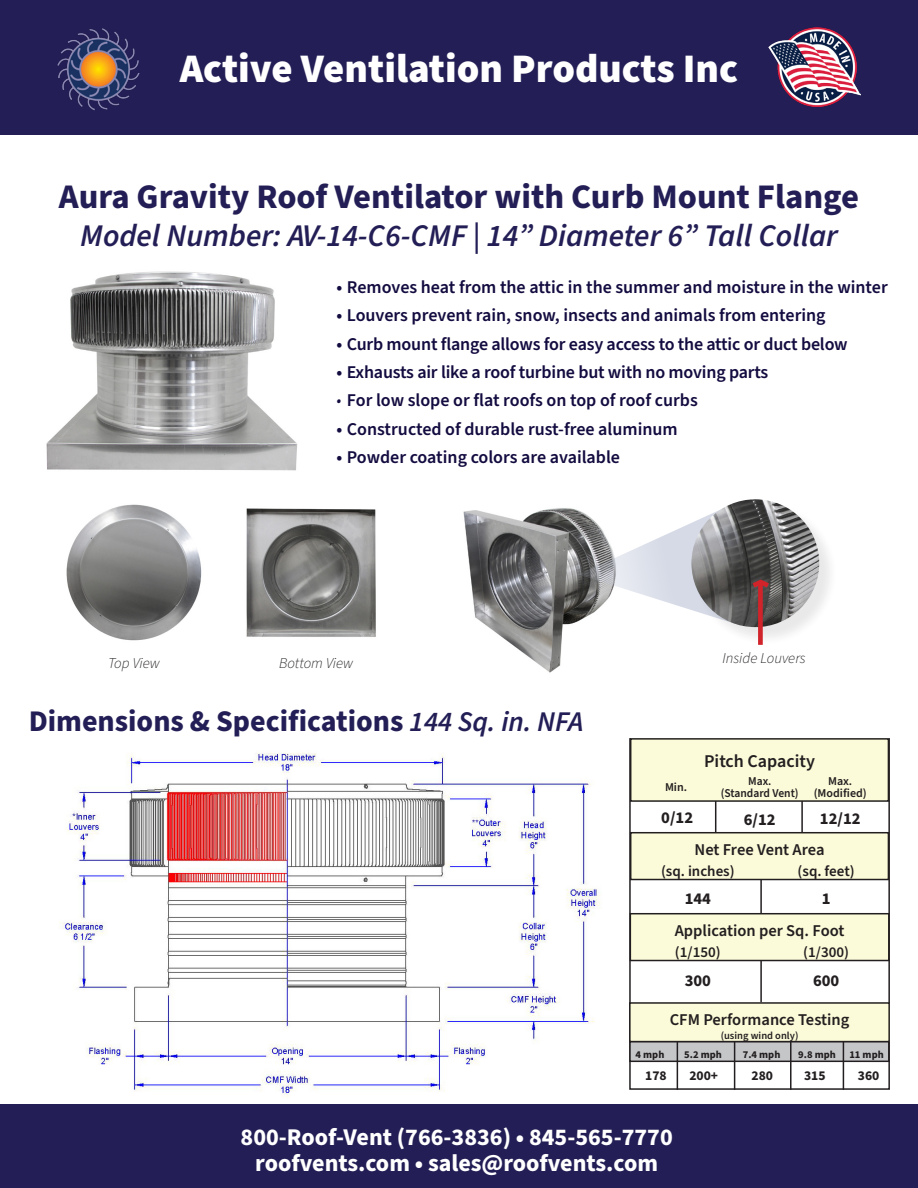
<style>
.page{position:relative;width:918px;height:1188px;background:#fff}
.page>*{position:absolute;margin:0;border:0;box-sizing:border-box;transform-origin:0 0}
.t1{font:900 40.5px "Source Sans Pro";color:#fff}
.t2{font:700 34.5px "Source Sans Pro";color:#231f56}
.t3{font:italic 600 31.5px "Source Sans Pro";color:#231f56}
.t4{font:700 30px "Source Sans Pro";color:#231f56}
.t5{font:700 24px "Source Sans Pro";color:#fff}
.t6{font:600 18px "Source Sans Pro";letter-spacing:-.005em;color:#130c40}
.t7{font:600 18px "Source Sans Pro";color:#231f20}
.t8{font:600 16.5px "Source Sans Pro";color:#231f20}
.t9{font:700 16.5px "Source Sans Pro";color:#231f20}
.t10{font:600 15px "Source Sans Pro";color:#231f20}
.t11{font:italic 300 15px "Source Sans Pro";color:#231f20}
.t12{font:700 13.5px "Source Sans Pro";color:#231f20}
.t13{font:600 12px/12px "Source Sans Pro";color:#231f20;text-align:center}
.t14{font:600 12px/12px "Source Sans Pro";color:#231f20;text-align:center;scale:.96 1}
.t15{font:700 10.5px "Source Sans Pro";color:#231f20}
.t16{font:600 10.5px "Source Sans Pro";color:#231f20}
.s1{font-weight:300;font-style:italic}
.s2{font-weight:600;font-style:italic;font-size:28.5px}
</style>
<div class="page">
<div style="left:0;top:1px;width:918px;height:134px;background:#231f56"></div>
<img style="left:57px;top:28px;width:83px;height:83px">
<img style="left:769px;top:28px;width:92px;height:79px">
<div style="left:0;top:1105px;width:918px;height:83px;background:#231f56"></div>
<img style="left:59px;top:752px;width:542px;height:345px">
<div style="left:630px;top:1042px;width:259px;height:19px;background:#c5c6c8"></div>
<div style="left:629px;top:1041px;width:261px;height:21px;border:2px solid #231f20"></div>
<hr style="left:760px;top:835px;width:2px;height:167px;background:#231f20">
<hr style="left:715px;top:797px;width:1px;height:48px;background:#231f20">
<hr style="left:801px;top:796px;width:2px;height:48px;background:#231f20">
<div style="left:631px;top:739px;width:257px;height:62px;background:#fcfbd9"></div>
<div style="left:630px;top:738px;width:259px;height:64px;border:2px solid #231f20"></div>
<div style="left:631px;top:833px;width:257px;height:47px;background:#fcfbd9"></div>
<div style="left:630px;top:832px;width:259px;height:48px;border:2px solid #231f20"></div>
<div style="left:630px;top:1003px;width:259px;height:39px;background:#fcfbd9"></div>
<div style="left:629px;top:1002px;width:261px;height:40px;border:2px solid #231f20"></div>
<div style="left:630px;top:914px;width:259px;height:47px;background:#fcfbd9"></div>
<div style="left:630px;top:913px;width:260px;height:48px;border:2px solid #231f20"></div>
<hr style="left:677px;top:1042px;width:1px;height:48px;background:#231f20">
<hr style="left:734px;top:1042px;width:1px;height:48px;background:#231f20">
<hr style="left:790px;top:1042px;width:2px;height:48px;background:#231f20">
<hr style="left:843px;top:1042px;width:1px;height:48px;background:#231f20">
<img style="left:46px;top:271px;width:252px;height:200px">
<img style="left:66px;top:504px;width:136px;height:137px">
<img style="left:246px;top:508px;width:130px;height:129px">
<img style="left:463px;top:508px;width:116px;height:165px">
<svg style="left:579px;top:510px;width:114px;height:111px"></svg>
<div style="left:693px;top:501px;width:144px;height:144px;background:#231f20;opacity:.1"></div>
<img style="left:691px;top:499px;width:128px;height:128px;border-radius:64px">
<div style="left:758px;top:583px;width:5px;height:62px;background:#d1232a"></div>
<svg style="left:747px;top:577px;width:27px;height:15px"></svg>
<p class="t1" style="left:180px;top:41px;width:560px">Active Ventilation Products Inc</p>
<p class="t2" style="left:59px;top:173px;width:802px">Aura Gravity Roof Ventilator with Curb Mount Flange</p>
<p class="t3" style="left:80px;top:214px;width:759px">Model Number: AV-14-C6-CMF | 14” Diameter 6” Tall Collar</p>
<p class="t6" style="left:337px;top:275px;width:553px">• Removes heat from the attic in the summer and moisture in the winter</p>
<p class="t6" style="left:337px;top:303px;width:491px">• Louvers prevent rain, snow, insects and animals from entering</p>
<p class="t6" style="left:337px;top:332px;width:513px">• Curb mount flange allows for easy access to the attic or duct below</p>
<p class="t6" style="left:337px;top:360px;width:433px">• Exhausts air like a roof turbine but with no moving parts</p>
<p class="t6" style="left:337px;top:388px;width:363px"><span class="s1">•</span> For low slope or flat roofs on top of roof curbs</p>
<p class="t6" style="left:337px;top:417px;width:343px">• Constructed of durable rust-free aluminum</p>
<p class="t6" style="left:337px;top:445px;width:285px">• Powder coating colors are available</p>
<p class="t11" style="left:108px;top:653px;width:53px">Top View</p>
<p class="t11" style="left:279px;top:653px;width:76px">Bottom View</p>
<p class="t11" style="left:722px;top:648px;width:85px">Inside Louvers</p>
<p class="t4" style="left:29px;top:701px;width:556px">Dimensions &amp; Specifications <span class="s2">144 Sq. in. NFA</span></p>
<p class="t7" style="left:704px;top:749px;width:112px">Pitch Capacity</p>
<p class="t13" style="left:665px;top:781px;width:24px">Min.</p>
<p class="t14" style="left:721px;top:775px;width:83px">Max.<br>(Standard Vent)</p>
<p class="t9" style="left:661px;top:807px;width:33px">0/12</p>
<p class="t9" style="left:744px;top:808px;width:33px">6/12</p>
<p class="t13" style="left:814px;top:775px;width:55px">Max. (Modified)</p>
<p class="t9" style="left:820px;top:807px;width:42px">12/12</p>
<p class="t8" style="left:695px;top:838px;width:132px">Net Free Vent Area</p>
<p class="t10" style="left:661px;top:861px;width:75px">(sq. inches)</p>
<p class="t9" style="left:685px;top:888px;width:28px">144</p>
<p class="t10" style="left:798px;top:861px;width:59px">(sq. feet)</p>
<p class="t9" style="left:822px;top:888px;width:10px">1</p>
<p class="t8" style="left:675px;top:919px;width:171px">Application per Sq. Foot</p>
<p class="t10" style="left:675px;top:942px;width:47px">(1/150)</p>
<p class="t9" style="left:685px;top:970px;width:28px">300</p>
<p class="t10" style="left:803px;top:942px;width:47px">(1/300)</p>
<p class="t9" style="left:813px;top:970px;width:28px">600</p>
<p class="t8" style="left:670px;top:1009px;width:181px">CFM Performance Testing</p>
<p class="t16" style="left:721px;top:1028px;width:79px">(using wind only)</p>
<p class="t15" style="left:636px;top:1047px;width:30px">4 mph</p>
<p class="t15" style="left:684px;top:1047px;width:39px">5.2 mph</p>
<p class="t15" style="left:743px;top:1047px;width:39px">7.4 mph</p>
<p class="t15" style="left:798px;top:1047px;width:39px">9.8 mph</p>
<p class="t15" style="left:849px;top:1047px;width:36px">11 mph</p>
<p class="t12" style="left:645px;top:1067px;width:23px">178</p>
<p class="t12" style="left:689px;top:1067px;width:30px">200+</p>
<p class="t12" style="left:752px;top:1067px;width:23px">280</p>
<p class="t12" style="left:804px;top:1067px;width:23px">315</p>
<p class="t12" style="left:858px;top:1067px;width:23px">360</p>
<p class="t5" style="left:241px;top:1121px;width:434px">800-Roof-Vent (766-3836) • 845-565-7770</p>
<p class="t5" style="left:255px;top:1146px;width:404px">roofvents.com • sales@roofvents.com</p>
</div>
